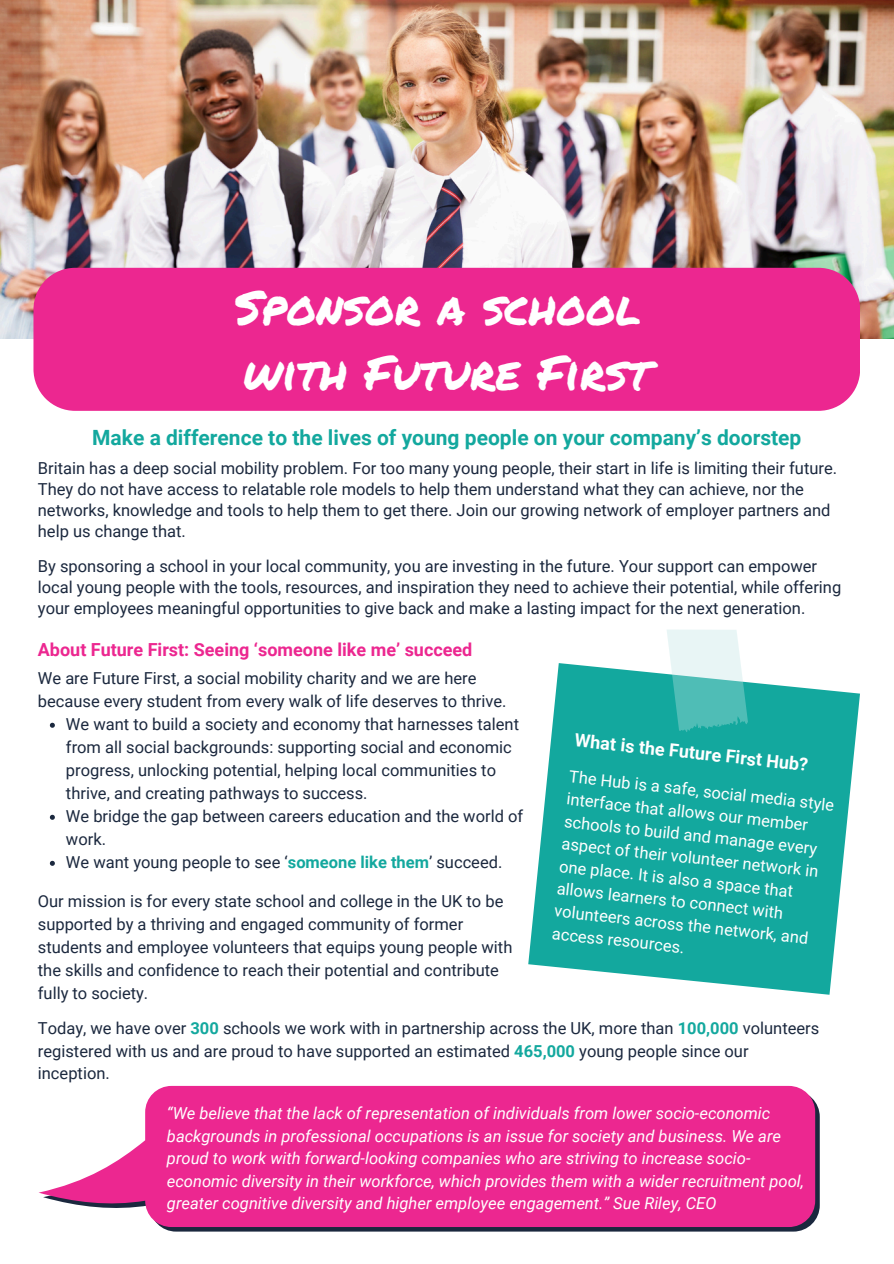
<style>
.page{position:relative;width:894px;height:1264px;background:#fff}
.page>*{position:absolute;margin:0;border:0;box-sizing:border-box;transform-origin:0 0}
.t1{font:47.25px/65.2px "Permanent Marker";color:#fff}
.t2{font:700 21px "Roboto";color:#13a89e}
.t3{font:700 18px "Roboto";color:#ec2790}
.t4{font:700 18px "Roboto";color:#fff}
.t5{font:16.5px/23px "Roboto";color:#1b283e}
.t6{font:italic 16.5px/22.5px "Roboto";color:#fff}
.t7{font:16.5px/22.5px "Roboto";color:#fff}
.s1{font-weight:700;color:#13a89e}
</style>
<div class="page">
<img style="left:0;top:0;width:893px;height:339px">
<svg style="left:528px;top:663px;width:331px;height:331px;fill:#13a89e"></svg>
<svg style="left:666px;top:629px;width:81px;height:103px;background:#91d5d1"></svg>
<svg style="left:160px;top:1102px;width:659px;height:129px;background:#472f53"></svg>
<svg style="left:39px;top:1085px;width:776px;height:141px;background:#ed3f9c"></svg>
<div style="left:33px;top:268px;width:826px;height:143px;background:#ec2790"></div>
<svg style="left:50px;top:722px;width:5px;height:5px"></svg>
<svg style="left:50px;top:814px;width:5px;height:5px"></svg>
<svg style="left:50px;top:860px;width:5px;height:5px"></svg>
<p class="t1" style="left:235px;top:273px;width:417px">Sponsor a school with Future First</p>
<p class="t2" style="left:92px;top:425px;width:710px">Make a difference to the lives of young people on your company’s doorstep</p>
<h3 class="t5" style="left:38px;top:458px;width:800px;line-height:21px">Britain has a deep social mobility problem. For too many young people, their start in life is limiting their future.<br>They do not have access to relatable role models to help them understand what they can achieve, nor the networks, knowledge and tools to help them to get there. Join our growing network of employer partners and help us change that.</h3>
<p class="t5" style="left:38px;top:555px;width:804px;line-height:21px">By sponsoring a school in your local community, you are investing in the future. Your support can empower local young people with the tools, resources, and inspiration they need to achieve their potential, while offering your employees meaningful opportunities to give back and make a lasting impact for the next generation.</p>
<h3 class="t3" style="left:38px;top:639px;width:436px">About Future First: Seeing ‘someone like me’ succeed</h3>
<p class="t5" style="left:38px;top:666px;width:470px">We are Future First, a social mobility charity and we are here because every student from every walk of life deserves to thrive.</p>
<p class="t5" style="left:66px;top:712px;width:454px">We want to build a society and economy that harnesses talent from all social backgrounds: supporting social and economic progress, unlocking potential, helping local communities to thrive, and creating pathways to success.</p>
<p class="t5" style="left:66px;top:804px;width:458px">We bridge the gap between careers education and the world of work.</p>
<p class="t5" style="left:66px;top:850px;width:438px">We want young people to see ‘<span class="s1">someone like them</span>’ succeed.</p>
<p class="t5" style="left:38px;top:889px;width:476px">Our mission is for every state school and college in the UK to be supported by a thriving and engaged community of former students and employee volunteers that equips young people with the skills and confidence to reach their potential and contribute fully to society.</p>
<p class="t5" style="left:38px;top:1017px;width:782px;line-height:22.5px">Today, we have over <span class="s1">300</span> schools we work with in partnership across the UK, more than <span class="s1">100,000</span> volunteers registered with us and are proud to have supported an estimated <span class="s1">465,000</span> young people since our inception.</p>
<h1 class="t4" style="left:576px;top:730px;width:236px;rotate:6deg">What is the Future First Hub?</h1>
<h2 class="t7" style="left:570px;top:765px;width:268px;rotate:6deg">The Hub is a safe, social media style</h2>
<h2 class="t7" style="left:565px;top:810px;width:256px;rotate:6deg">schools to build and manage every</h2>
<h2 class="t7" style="left:567px;top:788px;width:244px;rotate:6deg">interface that allows our member</h2>
<h2 class="t7" style="left:562px;top:832px;width:260px;rotate:6deg">aspect of their volunteer network in one place. It is also a space that allows learners to connect with volunteers across the network, and access resources.</h2>
<p class="t6" style="left:167px;top:1102px;width:638px">“We believe that the lack of representation of individuals from lower socio-economic backgrounds in professional occupations is an issue for society and business. We are proud to work with forward-looking companies who are striving to increase socio&shy;economic diversity in their workforce, which provides them with a wider recruitment pool, greater cognitive diversity and higher employee engagement.” Sue Riley, CEO</p>
</div>
